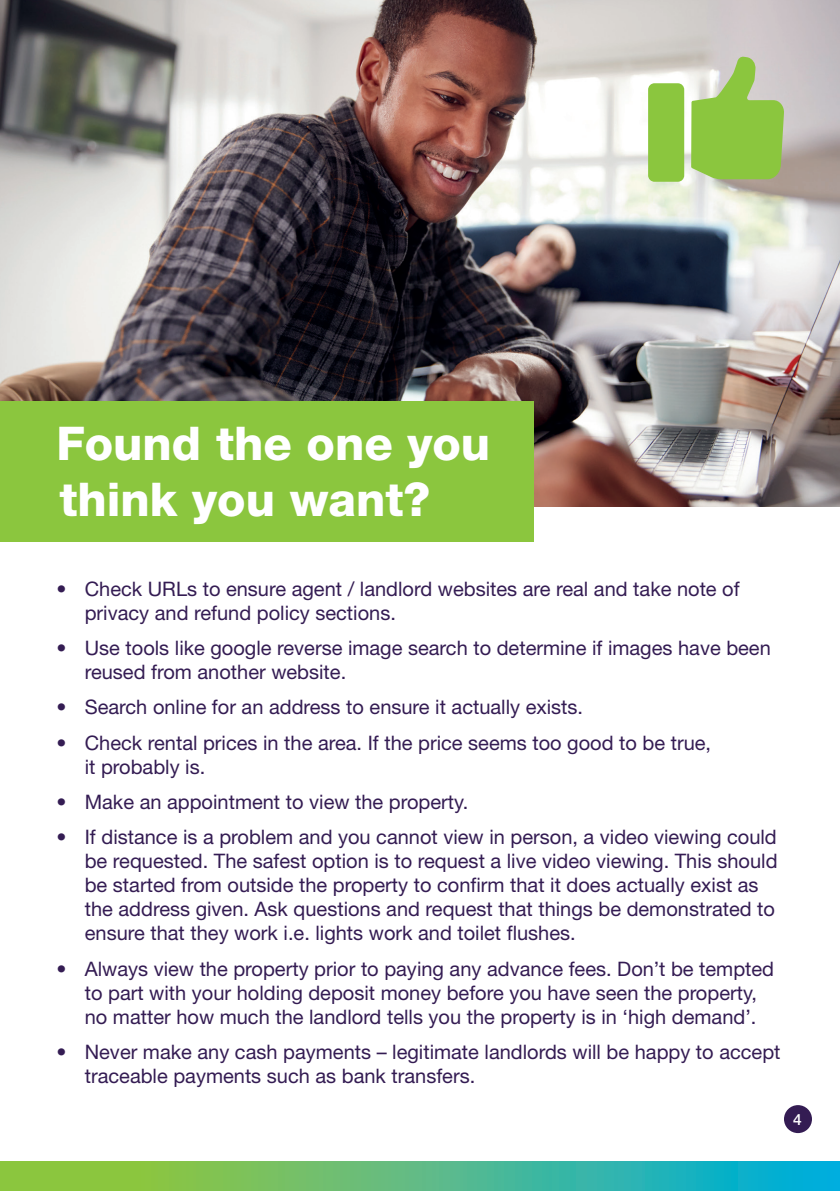
<style>
.page{position:relative;width:840px;height:1191px;background:#fff}
.page>*{position:absolute;margin:0;border:0;box-sizing:border-box;transform-origin:0 0}
.t1{font:800 46.6px/55.8px "Helvetica Neue LT Std";color:#fff}
.t2{font:20px/24px "Helvetica Neue LT Std";color:#341c53}
.t3{font:500 15.6px "Helvetica Neue LT Std";color:#fff}
</style>
<div class="page">
<div style="left:783px;top:1105px;width:28px;height:28px;background:#341c53;border-radius:50%"></div>
<img style="left:0;top:0;width:839px;height:506px">
<div style="left:0;top:401px;width:533px;height:140px;background:#8bc63e"></div>
<svg style="left:0;top:1161px;width:839px;height:30px;background:#53bb84"></svg>
<div style="left:647px;top:83px;width:36px;height:99px;background:#8bc63e;border-radius:6px"></div>
<svg style="left:690px;top:56px;width:94px;height:123px;background:#a2ca6b"></svg>
<h1 class="t1" style="left:56px;top:415px;width:435px">Found the one you think you want?</h1>
<p class="t2" style="left:85px;top:576px;width:656px;text-indent:-28px">• Check URLs to ensure agent / landlord websites are real and take note of privacy and refund policy sections.</p>
<p class="t2" style="left:85px;top:635px;width:687px;text-indent:-28px">• Use tools like google reverse image search to determine if images have been reused from another website.</p>
<p class="t2" style="left:56px;top:695px;width:528px">• Search online for an address to ensure it actually exists.</p>
<p class="t2" style="left:85px;top:730px;width:627px;text-indent:-28px">• Check rental prices in the area. If the price seems too good to be true, it probably is.</p>
<p class="t2" style="left:56px;top:789px;width:413px">• Make an appointment to view the property.</p>
<p class="t2" style="left:85px;top:825px;width:693px;text-indent:-28px">• If distance is a problem and you cannot view in person, a video viewing could be requested. The safest option is to request a live video viewing. This should be started from outside the property to confirm that it does actually exist as the address given. Ask questions and request that things be demonstrated to ensure that they work i.e. lights work and toilet flushes.</p>
<p class="t2" style="left:56px;top:956px;width:718px;text-align:center">• Always view the property prior to paying any advance fees. Don’t be tempted to part with your holding deposit money before you have seen the property,<br>no matter how much the landlord tells you the property is in ‘high demand’.</p>
<p class="t2" style="left:85px;top:1039px;width:696px;text-indent:-28px">• Never make any cash payments – legitimate landlords will be happy to accept traceable payments such as bank transfers.</p>
<p class="t3" style="left:792px;top:1109px;width:10px">4</p>
</div>
